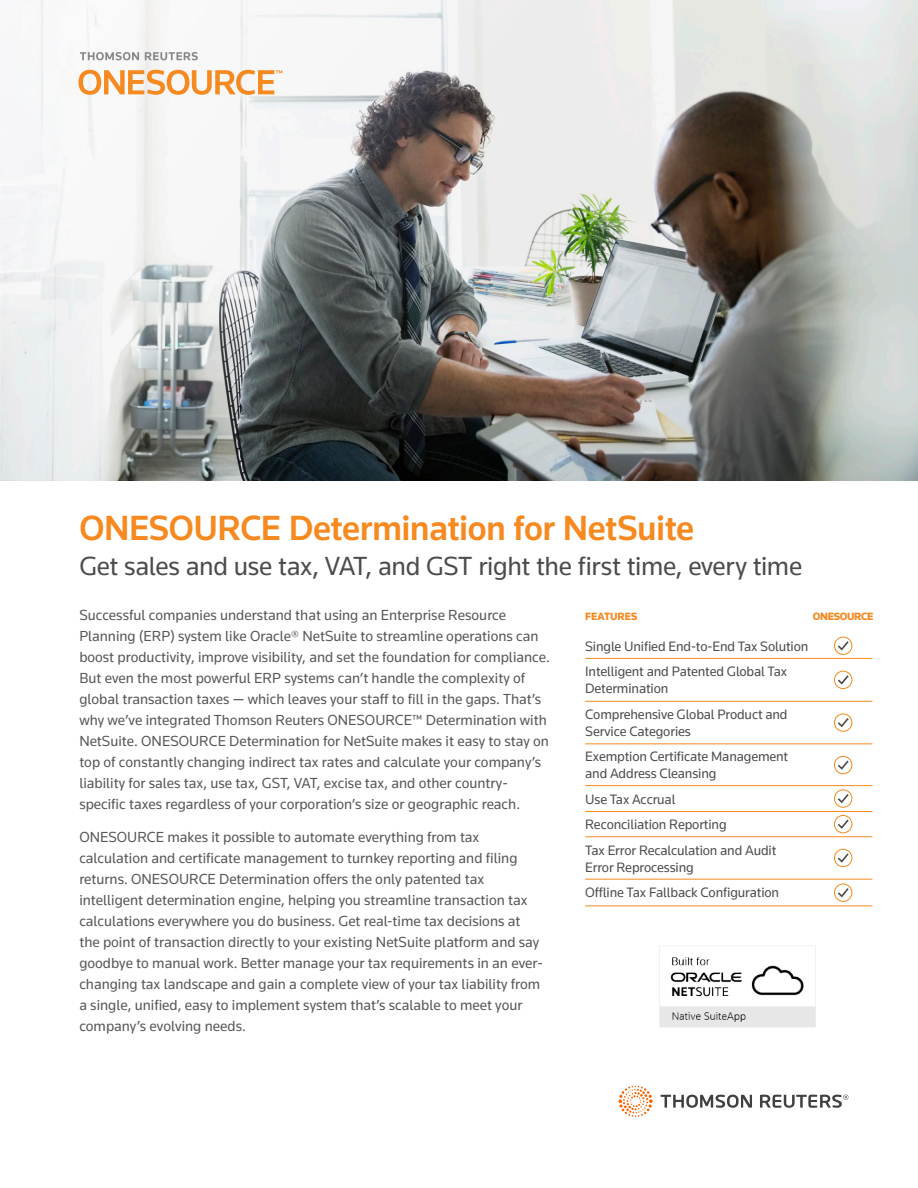
<style>
.page{position:relative;width:918px;height:1188px;background:#fff}
.page>*{position:absolute;margin:0;border:0;box-sizing:border-box;transform-origin:0 0}
.Title_of_paper{font:500 36px "Knowledge 2017";letter-spacing:-.015em;color:#f6891f}
.Title_of_paper-2{font:27px "Knowledge 2017";letter-spacing:-.015em;color:#4b4c4d}
.Body_Text{font:15px/21px "Knowledge 2017";color:#57585a}
.t1{font:14.1px/16.8px "Knowledge 2017";letter-spacing:-.01em;color:#4e4e4d}
.t2{font:900 10.95px "Knowledge 2017";letter-spacing:-.03em;color:#f6891f}
.t3{font:900 10.95px "Knowledge 2017";letter-spacing:-.01em;color:#f6891f}
</style>
<div class="page">
<hr style="left:585px;top:658px;width:287px;height:1px;background:#f6891f">
<hr style="left:585px;top:701px;width:287px;height:1px;background:#f6891f">
<hr style="left:585px;top:744px;width:287px;height:1px;background:#f6891f">
<hr style="left:585px;top:785px;width:287px;height:1px;background:#f6891f">
<hr style="left:585px;top:811px;width:287px;height:1px;background:#f6891f">
<hr style="left:585px;top:836px;width:287px;height:1px;background:#f6891f">
<hr style="left:585px;top:879px;width:287px;height:1px;background:#f6891f">
<hr style="left:585px;top:906px;width:287px;height:1px;background:#f6891f">
<svg style="left:836px;top:639px;width:14px;height:13px"></svg>
<div style="left:834px;top:637px;width:18px;height:18px;border:1px solid #f6891f;border-radius:50%"></div>
<svg style="left:836px;top:673px;width:14px;height:13px"></svg>
<div style="left:834px;top:671px;width:18px;height:18px;border:1px solid #f6891f;border-radius:50%"></div>
<svg style="left:836px;top:716px;width:14px;height:13px"></svg>
<div style="left:834px;top:714px;width:18px;height:18px;border:1px solid #f6891f;border-radius:50%"></div>
<svg style="left:836px;top:759px;width:14px;height:12px"></svg>
<div style="left:834px;top:756px;width:18px;height:18px;border:1px solid #f6891f;border-radius:50%"></div>
<svg style="left:836px;top:792px;width:14px;height:13px"></svg>
<div style="left:834px;top:790px;width:18px;height:18px;border:1px solid #f6891f;border-radius:50%"></div>
<svg style="left:836px;top:818px;width:14px;height:12px"></svg>
<div style="left:834px;top:815px;width:18px;height:18px;border:1px solid #f6891f;border-radius:50%"></div>
<svg style="left:836px;top:852px;width:14px;height:12px"></svg>
<div style="left:834px;top:849px;width:18px;height:18px;border:1px solid #f6891f;border-radius:50%"></div>
<svg style="left:836px;top:886px;width:14px;height:13px"></svg>
<div style="left:834px;top:884px;width:18px;height:18px;border:1px solid #f6891f;border-radius:50%"></div>
<svg style="left:0;top:0;width:918px;height:480px"></svg>
<svg style="left:661px;top:1095px;width:187px;height:13px"></svg>
<svg style="left:618px;top:1086px;width:35px;height:31px"></svg>
<svg style="left:79px;top:70px;width:203px;height:25px"></svg>
<svg style="left:80px;top:52px;width:118px;height:8px"></svg>
<img style="left:659px;top:946px;width:157px;height:82px">
<p class="Title_of_paper" style="left:79px;top:506px;width:616px">ONESOURCE Determination for NetSuite</p>
<p class="Title_of_paper-2" style="left:79px;top:549px;width:724px">Get sales and use tax, VAT, and GST right the first time, every time</p>
<p class="Body_Text" style="left:79px;top:604px;width:472px">Successful companies understand that using an Enterprise Resource Planning (ERP) system like Oracle® NetSuite to streamline operations can boost productivity, improve visibility, and set the foundation for compliance.<br>But even the most powerful ERP systems can’t handle the complexity of global transaction taxes — which leaves your staff to fill in the gaps. That’s why we’ve integrated Thomson Reuters ONESOURCE™ Determination with NetSuite. ONESOURCE Determination for NetSuite makes it easy to stay on top of constantly changing indirect tax rates and calculate your company’s liability for sales tax, use tax, GST, VAT, excise tax, and other country&shy;specific taxes regardless of your corporation’s size or geographic reach.</p>
<p class="Body_Text" style="left:79px;top:827px;width:465px">ONESOURCE makes it possible to automate everything from tax calculation and certificate management to turnkey reporting and filing returns. ONESOURCE Determination offers the only patented tax intelligent determination engine, helping you streamline transaction tax calculations everywhere you do business. Get real-time tax decisions at the point of transaction directly to your existing NetSuite platform and say goodbye to manual work. Better manage your tax requirements in an ever&shy;changing tax landscape and gain a complete view of your tax liability from a single, unified, easy to implement system that’s scalable to meet your company’s evolving needs.</p>
<p class="t3" style="left:585px;top:609px;width:54px">FEATURES</p>
<p class="t2" style="left:813px;top:609px;width:62px">ONESOURCE</p>
<p class="t1" style="left:585px;top:637px;width:225px">Single Unified End-to-End Tax Solution</p>
<p class="t1" style="left:585px;top:663px;width:203px">Intelligent and Patented Global Tax<br>Determination</p>
<p class="t1" style="left:585px;top:705px;width:204px">Comprehensive Global Product and<br>Service Categories</p>
<p class="t1" style="left:585px;top:748px;width:205px">Exemption Certificate Management and Address Cleansing</p>
<p class="t1" style="left:585px;top:790px;width:92px">Use Tax Accrual</p>
<p class="t1" style="left:585px;top:816px;width:143px">Reconciliation Reporting</p>
<p class="t1" style="left:585px;top:842px;width:193px">Tax Error Recalculation and Audit<br>Error Reprocessing</p>
<p class="t1" style="left:585px;top:884px;width:195px">Offline Tax Fallback Configuration</p>
</div>
